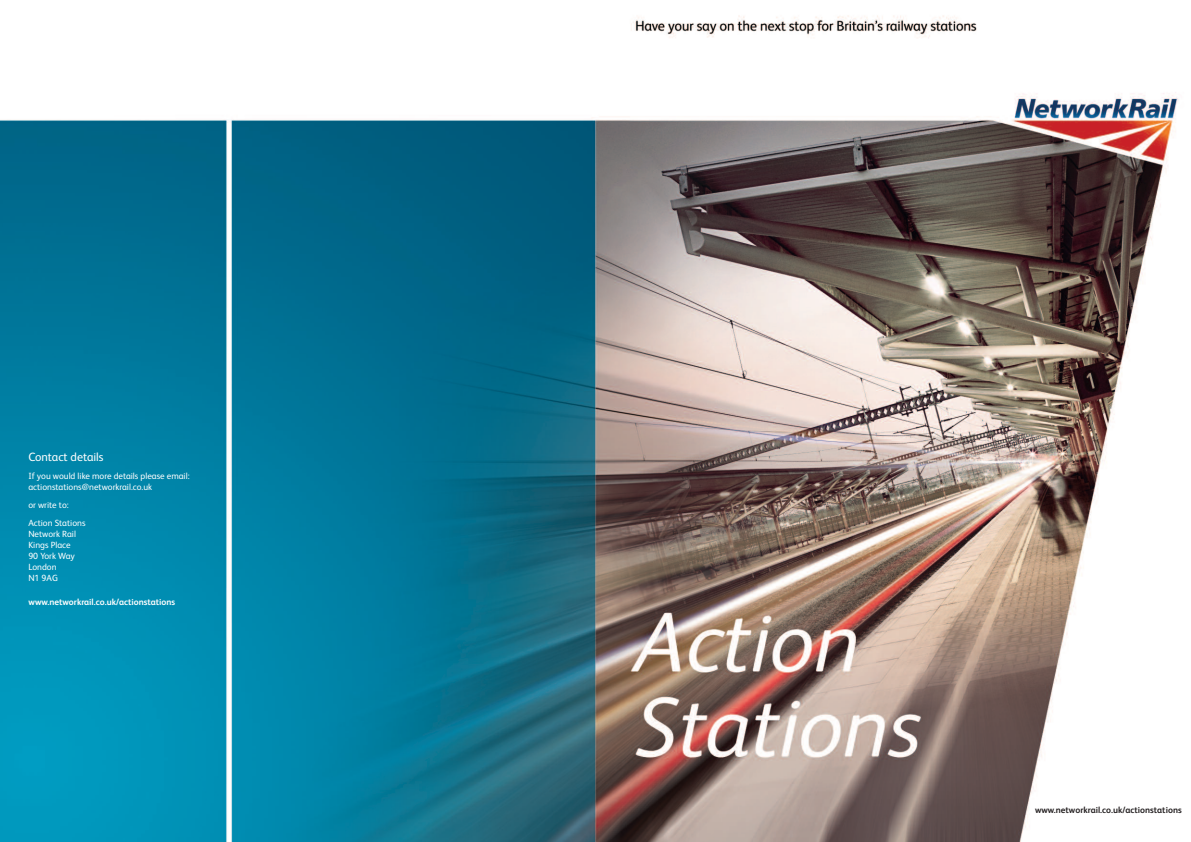
<style>
.page{position:relative;width:1191px;height:842px;background:#fff}
.page>*{position:absolute;margin:0;border:0;box-sizing:border-box;transform-origin:0 0}
.t1{font:12px "Network Rail Sans";color:#fff}
.t2{font:9px/11px "Network Rail Sans";color:#fff}
.t3{font:700 9px "Network Rail Sans";color:#231f20}
.t4{font:700 9px "Network Rail Sans";color:#fff}
</style>
<div class="page">
<img style="left:0;top:15px;width:1179px;height:827px">
<h1 class="t1" style="left:28px;top:453px;width:77px">Contact details</h1>
<p class="t2" style="left:28px;top:471px;width:163px">If you would like more details please email: actionstations@networkrail.co.uk</p>
<p class="t2" style="left:28px;top:497px;width:59px;line-height:18.1px">or write to:<br>Action Stations</p>
<p class="t2" style="left:28px;top:530px;width:49px">Network Rail<br>Kings Place<br>90 York Way<br>London<br>N1 9AG</p>
<p class="t4" style="left:29px;top:599px;width:148px">www.networkrail.co.uk/actionstations</p>
<p class="t3" style="left:1035px;top:806px;width:148px">www.networkrail.co.uk/actionstations</p>
</div>
